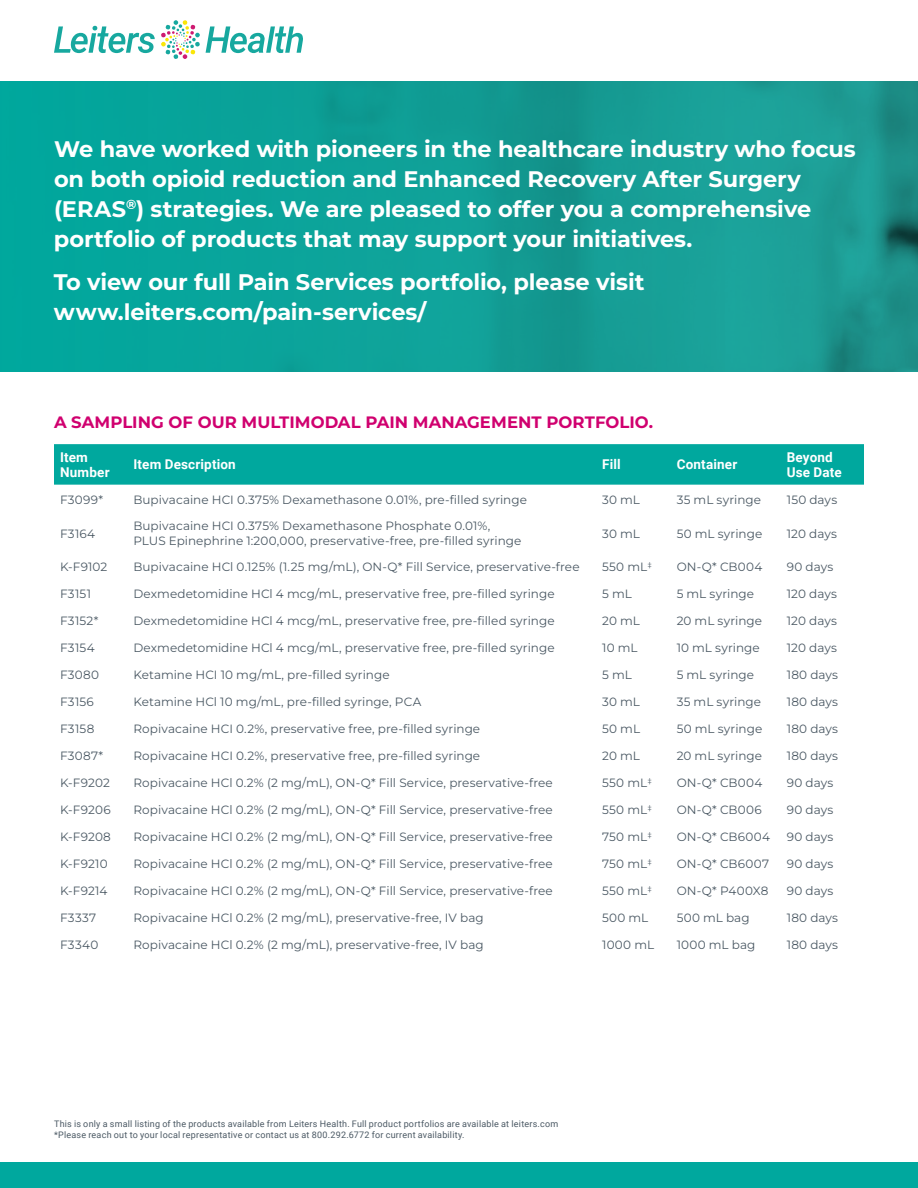
<style>
.page{position:relative;width:918px;height:1188px;background:#fff}
.page>*{position:absolute;margin:0;border:0;box-sizing:border-box;transform-origin:0 0}
.MONTSERRAT_body_text{font:700 22.5px/30px "Montserrat";letter-spacing:-.005em;color:#fff}
.Table_Subheads{font:700 16.5px "Montserrat";letter-spacing:.005em;color:#d0006f}
.Table_header{font:700 13.5px/15px "Roboto";letter-spacing:.01em;color:#fff}
.Montserrat_table_style{font:12px "Montserrat";letter-spacing:.005em;color:#4b5964}
.asterisk_style{font:9px/10.5px "Roboto";letter-spacing:.025em;color:#4b5964}
</style>
<div class="page">
<div style="left:0;top:1162px;width:918px;height:26px;background:#00a89e"></div>
<div style="left:54px;top:444px;width:810px;height:41px;background:#00a89e"></div>
<svg style="left:54px;top:26px;width:101px;height:27px"></svg>
<svg style="left:206px;top:26px;width:97px;height:27px"></svg>
<svg style="left:161px;top:20px;width:39px;height:39px"></svg>
<img style="left:0;top:81px;width:918px;height:290px">
<p class="MONTSERRAT_body_text" style="left:54px;top:133px;width:803px">We have worked with pioneers in the healthcare industry who focus on both opioid reduction and Enhanced Recovery After Surgery (ERAS<sup>®</sup>) strategies. We are pleased to offer you a comprehensive portfolio of products that may support your initiatives.</p>
<p class="MONTSERRAT_body_text" style="left:54px;top:267px;width:592px">To view our full Pain Services portfolio, please visit www.leiters.com/pain-services/</p>
<p class="Table_Subheads" style="left:54px;top:411px;width:601px">A SAMPLING OF OUR MULTIMODAL PAIN MANAGEMENT PORTFOLIO.</p>
<p class="Table_header" style="left:60px;top:449px;width:51px">Item<br>Number</p>
<p class="Table_header" style="left:133px;top:457px;width:104px">Item Description</p>
<p class="Table_header" style="left:602px;top:457px;width:20px">Fill</p>
<p class="Table_header" style="left:677px;top:457px;width:62px">Container</p>
<p class="Table_header" style="left:787px;top:449px;width:48px">Beyond</p>
<p class="Table_header" style="left:787px;top:464px;width:56px">Use Date</p>
<p class="Montserrat_table_style" style="left:60px;top:492px;width:45px">F3099*</p>
<p class="Montserrat_table_style" style="left:133px;top:492px;width:395px">Bupivacaine HCI 0.375% Dexamethasone 0.01%, pre-filled syringe</p>
<p class="Montserrat_table_style" style="left:602px;top:492px;width:39px">30 mL</p>
<p class="Montserrat_table_style" style="left:677px;top:492px;width:86px">35 mL syringe</p>
<p class="Montserrat_table_style" style="left:787px;top:492px;width:52px">150 days</p>
<p class="Montserrat_table_style" style="left:60px;top:525px;width:37px">F3164</p>
<p class="Montserrat_table_style" style="left:133px;top:518px;width:358px">Bupivacaine HCI 0.375% Dexamethasone Phosphate 0.01%,</p>
<p class="Montserrat_table_style" style="left:133px;top:533px;width:390px">PLUS Epinephrine 1:200,000, preservative-free, pre-filled syringe</p>
<p class="Montserrat_table_style" style="left:602px;top:525px;width:39px">30 mL</p>
<p class="Montserrat_table_style" style="left:677px;top:525px;width:87px">50 mL syringe</p>
<p class="Montserrat_table_style" style="left:787px;top:525px;width:52px">120 days</p>
<p class="Montserrat_table_style" style="left:60px;top:559px;width:49px">K-F9102</p>
<p class="Montserrat_table_style" style="left:133px;top:559px;width:448px">Bupivacaine HCl 0.125% (1.25 mg/mL), ON-Q* Fill Service, preservative-free</p>
<p class="Montserrat_table_style" style="left:602px;top:559px;width:51px">550 mL<sup>‡</sup></p>
<p class="Montserrat_table_style" style="left:677px;top:559px;width:87px">ON-Q* CB004</p>
<p class="Montserrat_table_style" style="left:787px;top:559px;width:48px">90 days</p>
<p class="Montserrat_table_style" style="left:60px;top:586px;width:33px">F3151</p>
<p class="Montserrat_table_style" style="left:133px;top:586px;width:423px">Dexmedetomidine HCl 4 mcg/mL, preservative free, pre-filled syringe</p>
<p class="Montserrat_table_style" style="left:602px;top:586px;width:31px">5 mL</p>
<p class="Montserrat_table_style" style="left:677px;top:586px;width:79px">5 mL syringe</p>
<p class="Montserrat_table_style" style="left:787px;top:586px;width:52px">120 days</p>
<p class="Montserrat_table_style" style="left:60px;top:613px;width:40px">F3152*</p>
<p class="Montserrat_table_style" style="left:133px;top:613px;width:423px">Dexmedetomidine HCl 4 mcg/mL, preservative free, pre-filled syringe</p>
<p class="Montserrat_table_style" style="left:602px;top:613px;width:39px">20 mL</p>
<p class="Montserrat_table_style" style="left:677px;top:613px;width:87px">20 mL syringe</p>
<p class="Montserrat_table_style" style="left:787px;top:613px;width:52px">120 days</p>
<p class="Montserrat_table_style" style="left:60px;top:640px;width:36px">F3154</p>
<p class="Montserrat_table_style" style="left:133px;top:640px;width:423px">Dexmedetomidine HCl 4 mcg/mL, preservative free, pre-filled syringe</p>
<p class="Montserrat_table_style" style="left:602px;top:640px;width:37px">10 mL</p>
<p class="Montserrat_table_style" style="left:677px;top:640px;width:85px">10 mL syringe</p>
<p class="Montserrat_table_style" style="left:787px;top:640px;width:52px">120 days</p>
<p class="Montserrat_table_style" style="left:60px;top:667px;width:41px">F3080</p>
<p class="Montserrat_table_style" style="left:133px;top:667px;width:258px">Ketamine HCI 10 mg/mL, pre-filled syringe</p>
<p class="Montserrat_table_style" style="left:602px;top:667px;width:31px">5 mL</p>
<p class="Montserrat_table_style" style="left:677px;top:667px;width:79px">5 mL syringe</p>
<p class="Montserrat_table_style" style="left:787px;top:667px;width:53px">180 days</p>
<p class="Montserrat_table_style" style="left:60px;top:694px;width:35px">F3156</p>
<p class="Montserrat_table_style" style="left:133px;top:694px;width:289px">Ketamine HCl 10 mg/mL, pre-filled syringe, PCA</p>
<p class="Montserrat_table_style" style="left:602px;top:694px;width:39px">30 mL</p>
<p class="Montserrat_table_style" style="left:677px;top:694px;width:86px">35 mL syringe</p>
<p class="Montserrat_table_style" style="left:787px;top:694px;width:53px">180 days</p>
<p class="Montserrat_table_style" style="left:60px;top:721px;width:36px">F3158</p>
<p class="Montserrat_table_style" style="left:133px;top:721px;width:348px">Ropivacaine HCI 0.2%, preservative free, pre-filled syringe</p>
<p class="Montserrat_table_style" style="left:602px;top:721px;width:39px">50 mL</p>
<p class="Montserrat_table_style" style="left:677px;top:721px;width:87px">50 mL syringe</p>
<p class="Montserrat_table_style" style="left:787px;top:721px;width:53px">180 days</p>
<p class="Montserrat_table_style" style="left:60px;top:748px;width:45px">F3087*</p>
<p class="Montserrat_table_style" style="left:133px;top:748px;width:348px">Ropivacaine HCI 0.2%, preservative free, pre-filled syringe</p>
<p class="Montserrat_table_style" style="left:602px;top:748px;width:39px">20 mL</p>
<p class="Montserrat_table_style" style="left:677px;top:748px;width:87px">20 mL syringe</p>
<p class="Montserrat_table_style" style="left:787px;top:748px;width:53px">180 days</p>
<p class="Montserrat_table_style" style="left:60px;top:775px;width:51px">K-F9202</p>
<p class="Montserrat_table_style" style="left:133px;top:775px;width:421px">Ropivacaine HCl 0.2% (2 mg/mL), ON-Q* Fill Service, preservative-free</p>
<p class="Montserrat_table_style" style="left:602px;top:775px;width:51px">550 mL<sup>‡</sup></p>
<p class="Montserrat_table_style" style="left:677px;top:775px;width:87px">ON-Q* CB004</p>
<p class="Montserrat_table_style" style="left:787px;top:775px;width:48px">90 days</p>
<p class="Montserrat_table_style" style="left:60px;top:802px;width:52px">K-F9206</p>
<p class="Montserrat_table_style" style="left:133px;top:802px;width:421px">Ropivacaine HCl 0.2% (2 mg/mL), ON-Q* Fill Service, preservative-free</p>
<p class="Montserrat_table_style" style="left:602px;top:802px;width:51px">550 mL<sup>‡</sup></p>
<p class="Montserrat_table_style" style="left:677px;top:802px;width:87px">ON-Q* CB006</p>
<p class="Montserrat_table_style" style="left:787px;top:802px;width:48px">90 days</p>
<p class="Montserrat_table_style" style="left:60px;top:829px;width:52px">K-F9208</p>
<p class="Montserrat_table_style" style="left:133px;top:829px;width:421px">Ropivacaine HCl 0.2% (2 mg/mL), ON-Q* Fill Service, preservative-free</p>
<p class="Montserrat_table_style" style="left:602px;top:829px;width:51px">750 mL<sup>‡</sup></p>
<p class="Montserrat_table_style" style="left:677px;top:829px;width:95px">ON-Q* CB6004</p>
<p class="Montserrat_table_style" style="left:787px;top:829px;width:48px">90 days</p>
<p class="Montserrat_table_style" style="left:60px;top:856px;width:49px">K-F9210</p>
<p class="Montserrat_table_style" style="left:133px;top:856px;width:421px">Ropivacaine HCl 0.2% (2 mg/mL), ON-Q* Fill Service, preservative-free</p>
<p class="Montserrat_table_style" style="left:602px;top:856px;width:51px">750 mL<sup>‡</sup></p>
<p class="Montserrat_table_style" style="left:677px;top:856px;width:94px">ON-Q* CB6007</p>
<p class="Montserrat_table_style" style="left:787px;top:856px;width:48px">90 days</p>
<p class="Montserrat_table_style" style="left:60px;top:883px;width:49px">K-F9214</p>
<p class="Montserrat_table_style" style="left:133px;top:883px;width:421px">Ropivacaine HCl 0.2% (2 mg/mL), ON-Q* Fill Service, preservative-free</p>
<p class="Montserrat_table_style" style="left:602px;top:883px;width:51px">550 mL<sup>‡</sup></p>
<p class="Montserrat_table_style" style="left:677px;top:883px;width:93px">ON-Q* P400X8</p>
<p class="Montserrat_table_style" style="left:787px;top:883px;width:48px">90 days</p>
<p class="Montserrat_table_style" style="left:60px;top:910px;width:38px">F3337</p>
<p class="Montserrat_table_style" style="left:133px;top:910px;width:352px">Ropivacaine HCl 0.2% (2 mg/mL), preservative-free, IV bag</p>
<p class="Montserrat_table_style" style="left:602px;top:910px;width:48px">500 mL</p>
<p class="Montserrat_table_style" style="left:677px;top:910px;width:74px">500 mL bag</p>
<p class="Montserrat_table_style" style="left:787px;top:910px;width:53px">180 days</p>
<p class="Montserrat_table_style" style="left:60px;top:937px;width:40px">F3340</p>
<p class="Montserrat_table_style" style="left:133px;top:937px;width:352px">Ropivacaine HCl 0.2% (2 mg/mL), preservative-free, IV bag</p>
<p class="Montserrat_table_style" style="left:602px;top:937px;width:54px">1000 mL</p>
<p class="Montserrat_table_style" style="left:677px;top:937px;width:80px">1000 mL bag</p>
<p class="Montserrat_table_style" style="left:787px;top:937px;width:53px">180 days</p>
<p class="asterisk_style" style="left:54px;top:1118px;width:506px">This is only a small listing of the products available from Leiters Health. Full product portfolios are available at leiters.com *Please reach out to your local representative or contact us at 800.292.6772 for current availability.</p>
</div>
